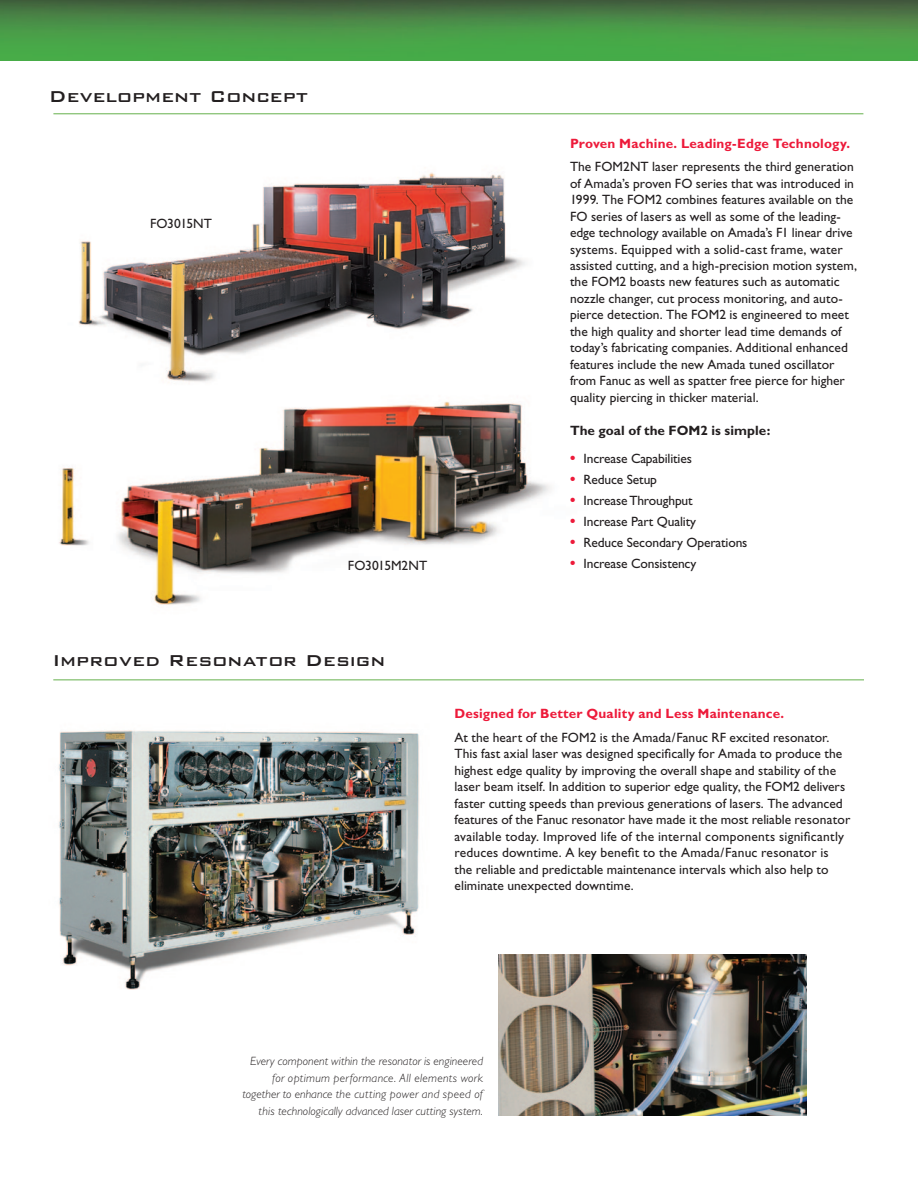
<style>
.page{position:relative;width:918px;height:1188px;background:#fff}
.page>*{position:absolute;margin:0;border:0;box-sizing:border-box;transform-origin:0 0}
.t1{font:500 21px "Bank Gothic BT";color:#231f20}
.t2{font:13.5px/16.5px "Gill Sans";color:#231f20}
.t3{font:700 13.5px "Gill Sans";letter-spacing:.015em;color:#ed1a3a}
.t4{font:700 13.5px "Gill Sans";letter-spacing:.005em;color:#231f20}
.t5{font:italic 300 12px/16.5px "Gill Sans";letter-spacing:.01em;color:#231f20;text-align:right}
.s1{font-weight:700;font-size:15px;color:#ed1a3a}
</style>
<div class="page">
<img style="left:59px;top:401px;width:492px;height:204px">
<img style="left:0;top:0;width:918px;height:61px">
<hr style="left:53px;top:679px;width:811px;height:1px;background:#65b04c">
<hr style="left:53px;top:113px;width:810px;height:1px;background:#65b04c">
<img style="left:58px;top:730px;width:362px;height:260px">
<img style="left:78px;top:172px;width:447px;height:211px">
<img style="left:498px;top:954px;width:309px;height:162px">
<h1 class="t1" style="left:49px;top:85px;width:261px">Development Concept</h1>
<p class="t2" style="left:150px;top:215px;width:63px">FO3015NT</p>
<p class="t2" style="left:348px;top:557px;width:81px">FO3015M2NT</p>
<p class="t3" style="left:570px;top:135px;width:282px">Proven Machine. Leading-Edge Technology.</p>
<p class="t2" style="left:570px;top:158px;width:288px">The FOM2NT laser represents the third generation of Amada’s proven FO series that was introduced in 1999. The FOM2 combines features available on the FO series of lasers as well as some of the leading&shy;edge technology available on Amada’s F1 linear drive systems. Equipped with a solid-cast frame, water assisted cutting, and a high-precision motion system, the FOM2 boasts new features such as automatic nozzle changer, cut process monitoring, and auto&shy;pierce detection. The FOM2 is engineered to meet the high quality and shorter lead time demands of today’s fabricating companies. Additional enhanced features include the new Amada tuned oscillator from Fanuc as well as spatter free pierce for higher quality piercing in thicker material.</p>
<p class="t4" style="left:570px;top:422px;width:202px">The goal of the FOM2 is simple:</p>
<p class="t2" style="left:570px;top:450px;width:124px"><span class="s1">•</span> Increase Capabilities</p>
<p class="t2" style="left:570px;top:471px;width:89px"><span class="s1">•</span> Reduce Setup</p>
<p class="t2" style="left:570px;top:492px;width:124px"><span class="s1">•</span> Increase Throughput</p>
<p class="t2" style="left:570px;top:513px;width:128px"><span class="s1">•</span> Increase Part Quality</p>
<p class="t2" style="left:570px;top:534px;width:179px"><span class="s1">•</span> Reduce Secondary Operations</p>
<p class="t2" style="left:570px;top:555px;width:128px"><span class="s1">•</span> Increase Consistency</p>
<h1 class="t1" style="left:52px;top:649px;width:334px">Improved Resonator Design</h1>
<p class="t3" style="left:454px;top:706px;width:331px">Designed for Better Quality and Less Maintenance.</p>
<p class="t2" style="left:454px;top:729px;width:398px">At the heart of the FOM2 is the Amada/Fanuc RF excited resonator.<br>This fast axial laser was designed specifically for Amada to produce the highest edge quality by improving the overall shape and stability of the laser beam itself. In addition to superior edge quality, the FOM2 delivers faster cutting speeds than previous generations of lasers. The advanced features of the Fanuc resonator have made it the most reliable resonator available today. Improved life of the internal components significantly reduces downtime. A key benefit to the Amada/Fanuc resonator is<br>the reliable and predictable maintenance intervals which also help to eliminate unexpected downtime.</p>
<p class="t5" style="left:242px;top:1053px;width:242px">Every component within the resonator is engineered for optimum performance. All elements work together to enhance the cutting power and speed of this technologically advanced laser cutting system.</p>
</div>
